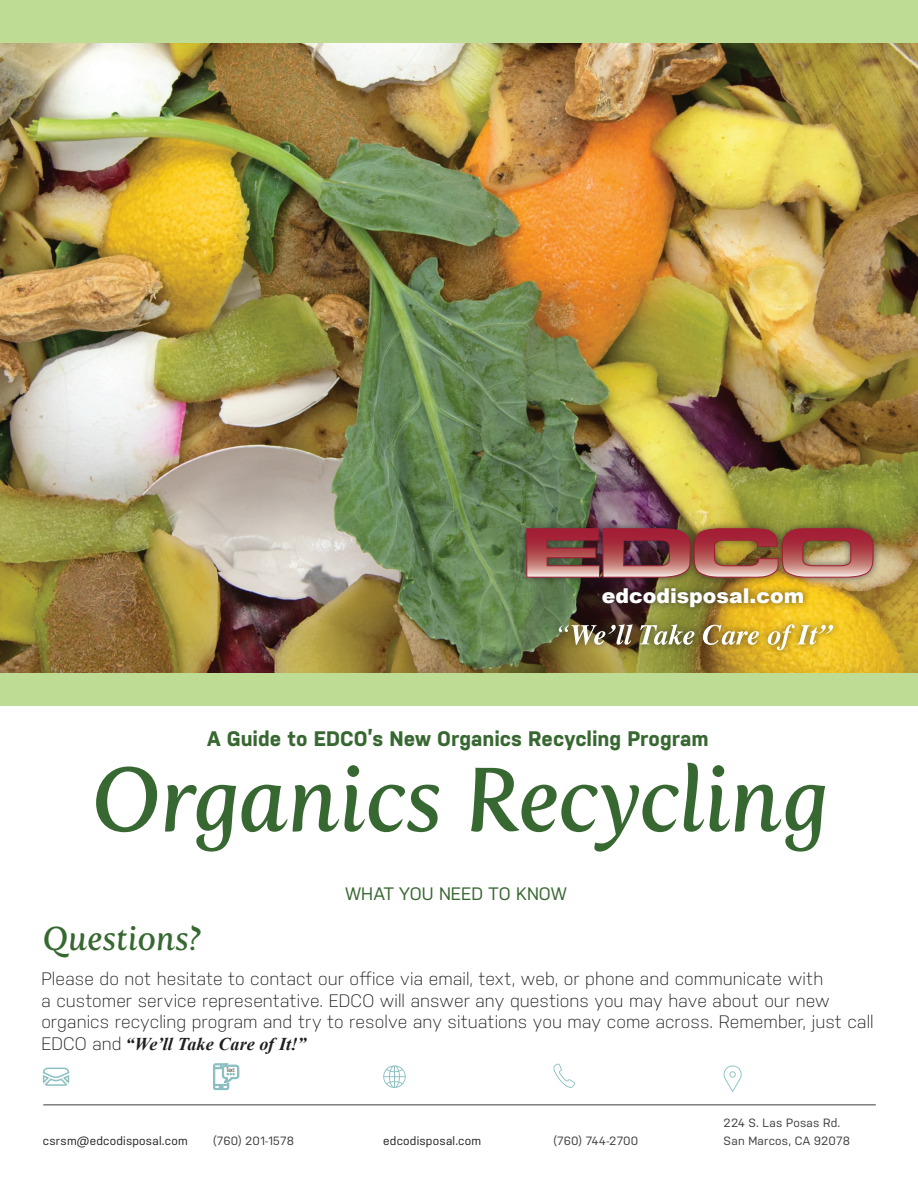
<style>
.page{position:relative;width:918px;height:1188px;background:#fff}
.page>*{position:absolute;margin:0;border:0;box-sizing:border-box;transform-origin:0 0}
.t1{font:italic 90px "Fertigo Pro";letter-spacing:-.015em;color:#386832}
.t2{font:italic 33px "Fertigo Pro";color:#386832}
.t3{font:700 21px "Nudista";color:#386832}
.t4{font:900 20.4px "Arial";color:#fff}
.t5{font:300 18px/21.6px "Nudista";letter-spacing:.005em;color:#231f20}
.t6{font:italic 700 18px "Times New Roman";letter-spacing:.005em;color:#231f20}
.t7{font:18px "Nudista";letter-spacing:.005em;color:#386832}
.t8{font:12px/18px "Nudista";letter-spacing:.015em;color:#3e3e3e}
.t9{font:12px "Nudista";letter-spacing:.02em;color:#231f20}
.t10{font:200 6px "Balboa";color:#3e3e3f}
.s1{font-family:"Nudista";font-weight:300;font-style:normal}
</style>
<div class="page">
<img style="left:0;top:43px;width:918px;height:630px">
<div style="left:519px;top:520px;width:362px;height:138px;background:#231f20;opacity:.75"></div>
<img style="left:526px;top:528px;width:349px;height:50px">
<svg style="left:559px;top:624px;width:74px;height:21px"></svg>
<svg style="left:640px;top:624px;width:54px;height:21px"></svg>
<svg style="left:703px;top:625px;width:56px;height:20px"></svg>
<svg style="left:768px;top:624px;width:65px;height:26px;background:#e2c458"></svg>
<div style="left:0;top:673px;width:918px;height:33px;background:#bedc93"></div>
<hr style="left:43px;top:1105px;width:833px;height:1px;background:#3e3e3e">
<svg style="left:383px;top:1065px;width:23px;height:23px"></svg>
<svg style="left:553px;top:1064px;width:22px;height:24px"></svg>
<svg style="left:724px;top:1065px;width:18px;height:27px"></svg>
<svg style="left:42px;top:1067px;width:28px;height:19px"></svg>
<svg style="left:213px;top:1063px;width:27px;height:28px"></svg>
<div style="left:0;top:0;width:918px;height:43px;background:#bedc93"></div>
<p class="t4" style="left:602px;top:581px;width:204px">edcodisposal.com</p>
<p class="t3" style="left:207px;top:727px;width:503px">A Guide to EDCO’s New Organics Recycling Program</p>
<h1 class="t1" style="left:91px;top:748px;width:740px">Organics Recycling</h1>
<p class="t7" style="left:345px;top:883px;width:223px">WHAT YOU NEED TO KNOW</p>
<h2 class="t2" style="left:43px;top:919px;width:160px">Questions?</h2>
<p class="t5" style="left:41px;top:968px;width:834px">Please do not hesitate to contact our office via email, text, web, or phone and communicate with<br>a customer service representative. EDCO will answer any questions you may have about our new organics recycling program and try to resolve any situations you may come across. Remember, just call</p>
<p class="t6" style="left:41px;top:1031px;width:266px"><span class="s1">EDCO and</span> “We’ll Take Care of It!”</p>
<p class="t10" style="left:227px;top:1067px;width:10px">Text</p>
<p class="t9" style="left:43px;top:1134px;width:146px">csrsm@edcodisposal.com</p>
<p class="t8" style="left:213px;top:1132px;width:83px">(760) 201-1578</p>
<p class="t9" style="left:383px;top:1134px;width:99px">edcodisposal.com</p>
<p class="t8" style="left:553px;top:1132px;width:86px">(760) 744-2700</p>
<p class="t8" style="left:724px;top:1114px;width:128px">224 S. Las Posas Rd.<br>San Marcos, CA 92078</p>
</div>
